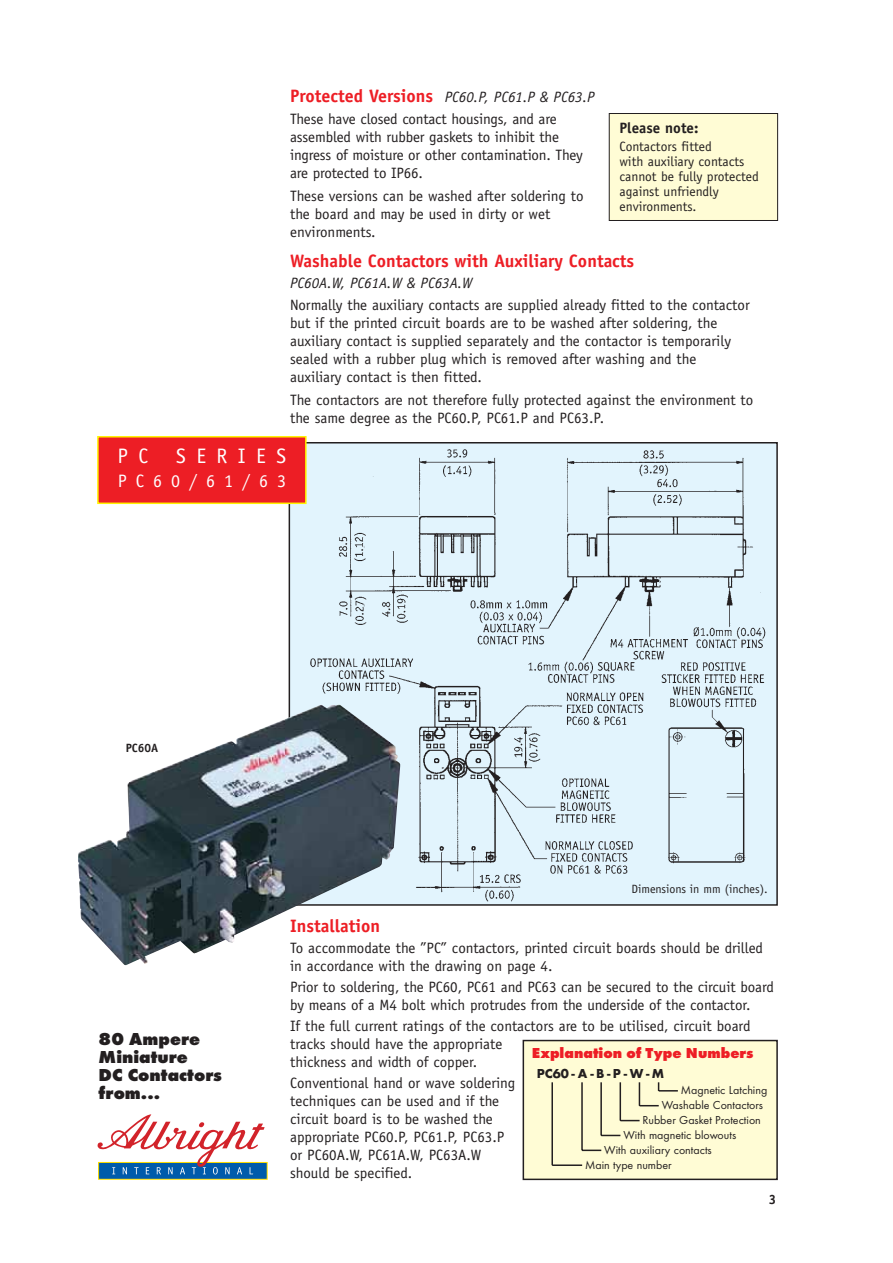
<style>
.page{position:relative;width:893px;height:1263px;background:#fff}
.page>*{position:absolute;margin:0;border:0;box-sizing:border-box;transform-origin:0 0}
.t1{font:21px "Officina Sans";letter-spacing:.5em;color:#fff}
.t2{font:700 18px "Officina Sans";color:#ed1e25}
.t3{font:800 18px/18px "Futura T";color:#231f20}
.t4{font:18px "Officina Sans";letter-spacing:.5em;color:#fff}
.t5{font:15px/18px "Officina Sans";color:#231f20}
.t6{font:800 15px "Futura T";color:#ed1e25}
.t7{font:italic 15px "Officina Sans";color:#231f20}
.t8{font:700 15px "Officina Sans";color:#231f20}
.t9{font:13.5px/15px "Officina Sans";color:#231f20}
.t10{font:700 13.5px "Futura T";color:#231f20}
.t11{font:700 13.5px "Officina Sans";color:#231f20}
.t12{font:12px "Futura T";color:#231f20}
.t13{font:12px "Officina Sans";color:#231f20}
.t14{font:700 12px "Officina Sans";color:#231f20}
.s1{font-weight:700;font-size:18px;color:#ed1e25}
.s2{font-style:italic}
</style>
<div class="page">
<div style="left:99px;top:1162px;width:168px;height:17px;background:#005bab"></div>
<div style="left:98px;top:1162px;width:170px;height:18px;border:1px solid #ffde00"></div>
<svg style="left:97px;top:1114px;width:167px;height:61px"></svg>
<img style="left:306px;top:445px;width:468px;height:458px">
<div style="left:98px;top:437px;width:208px;height:66px;background:#ed1e25"></div>
<div style="left:97px;top:436px;width:209px;height:68px;border:2px solid #fff200"></div>
<svg style="left:522px;top:1039px;width:256px;height:142px;background:#f4f1cc"></svg>
<img style="left:78px;top:704px;width:322px;height:261px">
<div style="left:609px;top:114px;width:168px;height:106px;background:#fffcd5"></div>
<div style="left:609px;top:113px;width:168px;height:108px;border:1px solid #231f20"></div>
<p class="t5" style="left:290px;top:87px;width:306px;line-height:22.5px"><span class="s1">Protected Versions</span> <span class="s2">PC60.P, PC61.P &amp; PC63.P<br></span>These have closed contact housings, and are</p>
<p class="t5" style="left:290px;top:130px;width:294px">assembled with rubber gaskets to inhibit the ingress of moisture or other contamination. They are protected to IP66.</p>
<p class="t5" style="left:290px;top:188px;width:295px">These versions can be washed after soldering to the board and may be used in dirty or wet environments.</p>
<p class="t2" style="left:290px;top:254px;width:346px">Washable Contactors with Auxiliary Contacts</p>
<p class="t7" style="left:290px;top:277px;width:184px">PC60A.W, PC61A.W &amp; PC63A.W</p>
<p class="t5" style="left:290px;top:298px;width:461px">Normally the auxiliary contacts are supplied already fitted to the contactor but if the printed circuit boards are to be washed after soldering, the auxiliary contact is supplied separately and the contactor is temporarily sealed with a rubber plug which is removed after washing and the auxiliary contact is then fitted.</p>
<p class="t5" style="left:290px;top:392px;width:465px">The contactors are not therefore fully protected against the environment to the same degree as the PC60.P, PC61.P and PC63.P.</p>
<p class="t8" style="left:619px;top:122px;width:81px">Please note:</p>
<p class="t9" style="left:619px;top:140px;width:141px">Contactors fitted<br>with auxiliary contacts cannot be fully protected against unfriendly environments.</p>
<h1 class="t1" style="left:117px;top:448px;width:32px">P C</h1>
<h1 class="t1" style="left:176px;top:448px;width:112px">SERIES</h1>
<p class="t4" style="left:118px;top:474px;width:170px">PC60/61/63</p>
<p class="t14" style="left:126px;top:744px;width:34px">PC60A</p>
<p class="t3" style="left:99px;top:1032px;width:125px">80 Ampere<br>Miniature<br>DC Contactors from...</p>
<p class="t13" style="left:631px;top:884px;width:138px">Dimensions in mm (inches).</p>
<p class="t2" style="left:290px;top:919px;width:91px">Installation</p>
<p class="t5" style="left:290px;top:940px;width:474px">To accommodate the ”PC” contactors, printed circuit boards should be drilled in accordance with the drawing on page 4.</p>
<p class="t5" style="left:290px;top:979px;width:485px">Prior to soldering, the PC60, PC61 and PC63 can be secured to the circuit board by means of a M4 bolt which protrudes from the underside of the contactor.</p>
<p class="t5" style="left:290px;top:1018px;width:462px">If the full current ratings of the contactors are to be utilised, circuit board tracks should have the appropriate<br>thickness and width of copper.</p>
<p class="t5" style="left:290px;top:1075px;width:227px">Conventional hand or wave soldering techniques can be used and if the circuit board is to be washed the appropriate PC60.P, PC61.P, PC63.P or PC60A.W, PC61A.W, PC63A.W should be specified.</p>
<p class="t6" style="left:532px;top:1048px;width:223px">Explanation of Type Numbers</p>
<p class="t10" style="left:536px;top:1069px;width:129px">PC60-A-B-P-W-M</p>
<p class="t12" style="left:681px;top:1086px;width:88px">Magnetic Latching</p>
<p class="t12" style="left:661px;top:1101px;width:103px">Washable Contactors</p>
<p class="t12" style="left:642px;top:1115px;width:120px">Rubber Gasket Protection</p>
<p class="t12" style="left:623px;top:1130px;width:114px">With magnetic blowouts</p>
<p class="t12" style="left:604px;top:1145px;width:109px">With auxiliary contacts</p>
<p class="t12" style="left:585px;top:1160px;width:88px">Main type number</p>
<p class="t11" style="left:768px;top:1194px;width:9px">3</p>
</div>
